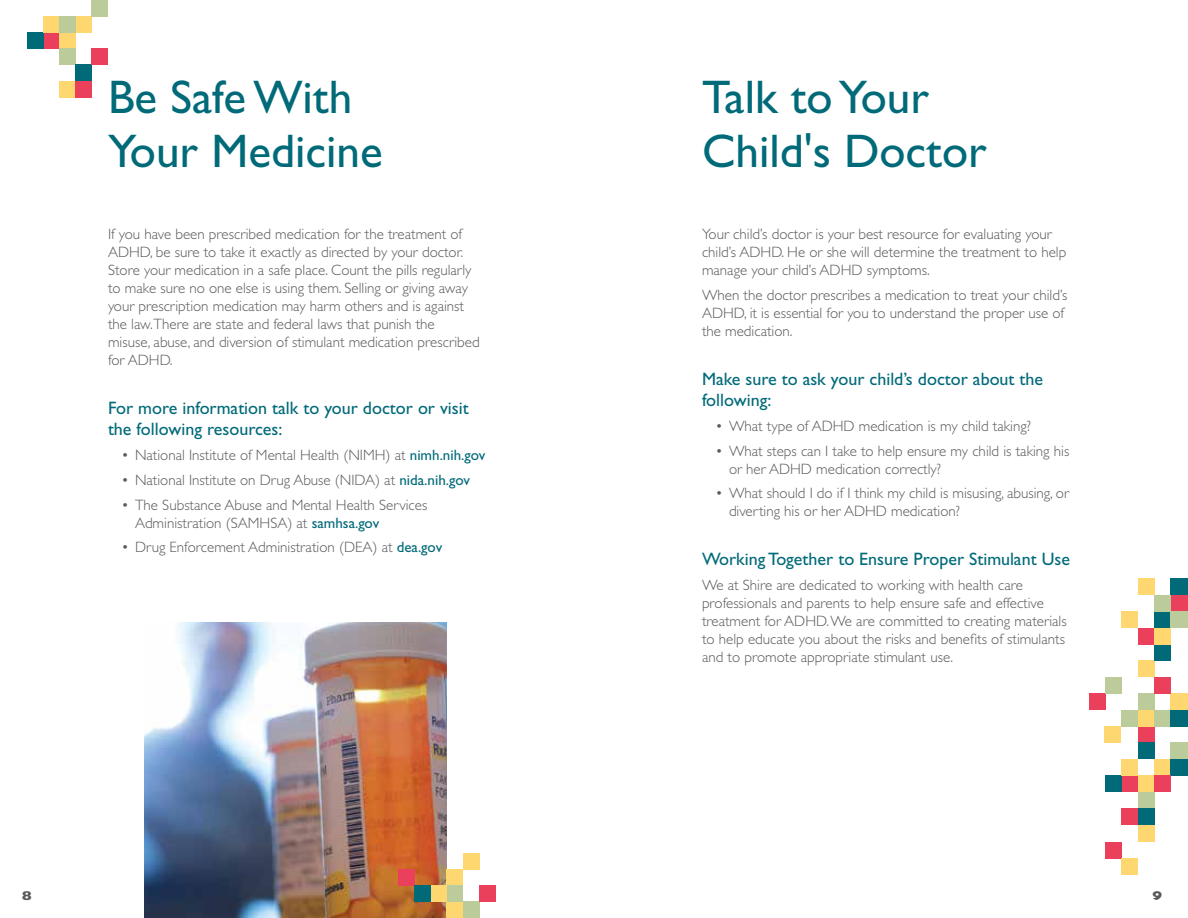
<style>
.page{position:relative;width:1188px;height:918px;background:#fff}
.page>*{position:absolute;margin:0;border:0;box-sizing:border-box;transform-origin:0 0}
.t1{font:47.25px/54px "Gill Sans Std";color:#006a79}
.t2{font:18px/21.6px "Gill Sans Std";color:#006a79}
.t3{font:300 15px/18px "Gill Sans Std";color:#58595b}
.t4{font:800 12.75px "Gill Sans Std";color:#58595b;scale:1.18 1}
.s1{font-weight:400;color:#006a79}
</style>
<div class="page">
<img style="left:145px;top:622px;width:302px;height:296px">
<div style="left:447px;top:902px;width:16px;height:16px;background:#ffd771"></div>
<div style="left:447px;top:869px;width:16px;height:17px;background:#ffd771"></div>
<div style="left:447px;top:886px;width:16px;height:16px;background:#bccb9a"></div>
<div style="left:463px;top:902px;width:16px;height:16px;background:#bccb9a"></div>
<div style="left:479px;top:886px;width:16px;height:16px;background:#ea405c"></div>
<div style="left:398px;top:869px;width:16px;height:17px;background:#ea405c"></div>
<div style="left:463px;top:853px;width:16px;height:16px;background:#ffd771"></div>
<div style="left:431px;top:886px;width:16px;height:16px;background:#ffd771"></div>
<div style="left:414px;top:886px;width:17px;height:16px;background:#006a79"></div>
<div style="left:43px;top:32px;width:16px;height:17px;background:#ea405c"></div>
<div style="left:27px;top:32px;width:16px;height:17px;background:#006a79"></div>
<div style="left:43px;top:16px;width:16px;height:16px;background:#ffd771"></div>
<div style="left:76px;top:16px;width:16px;height:16px;background:#ffd771"></div>
<div style="left:59px;top:32px;width:17px;height:17px;background:#ffd771"></div>
<div style="left:59px;top:16px;width:17px;height:16px;background:#bccb9a"></div>
<div style="left:92px;top:0;width:16px;height:16px;background:#bccb9a"></div>
<div style="left:59px;top:49px;width:17px;height:16px;background:#bccb9a"></div>
<div style="left:59px;top:81px;width:17px;height:16px;background:#ffd771"></div>
<div style="left:76px;top:81px;width:16px;height:16px;background:#ea405c"></div>
<div style="left:76px;top:65px;width:16px;height:16px;background:#006a79"></div>
<div style="left:92px;top:49px;width:16px;height:16px;background:#ea405c"></div>
<div style="left:1138px;top:628px;width:16px;height:16px;background:#ea405c"></div>
<div style="left:1122px;top:612px;width:16px;height:16px;background:#ffd771"></div>
<div style="left:1138px;top:579px;width:16px;height:16px;background:#ffd771"></div>
<div style="left:1171px;top:595px;width:17px;height:17px;background:#ea405c"></div>
<div style="left:1154px;top:612px;width:17px;height:16px;background:#006a79"></div>
<div style="left:1154px;top:595px;width:17px;height:17px;background:#bccb9a"></div>
<div style="left:1171px;top:579px;width:17px;height:16px;background:#006a79"></div>
<div style="left:1171px;top:612px;width:17px;height:16px;background:#bccb9a"></div>
<div style="left:1138px;top:661px;width:16px;height:16px;background:#ffd771"></div>
<div style="left:1105px;top:842px;width:17px;height:17px;background:#ea405c"></div>
<div style="left:1154px;top:644px;width:17px;height:17px;background:#006a79"></div>
<div style="left:1154px;top:628px;width:17px;height:16px;background:#ffd771"></div>
<div style="left:1138px;top:726px;width:16px;height:17px;background:#ea405c"></div>
<div style="left:1138px;top:743px;width:16px;height:16px;background:#006a79"></div>
<div style="left:1105px;top:726px;width:16px;height:17px;background:#ffd771"></div>
<div style="left:1089px;top:694px;width:16px;height:16px;background:#ea405c"></div>
<div style="left:1138px;top:710px;width:16px;height:16px;background:#ffd771"></div>
<div style="left:1122px;top:710px;width:16px;height:16px;background:#bccb9a"></div>
<div style="left:1105px;top:677px;width:17px;height:17px;background:#bccb9a"></div>
<div style="left:1154px;top:710px;width:17px;height:16px;background:#bccb9a"></div>
<div style="left:1171px;top:710px;width:17px;height:16px;background:#006a79"></div>
<div style="left:1138px;top:694px;width:16px;height:16px;background:#bccb9a"></div>
<div style="left:1171px;top:694px;width:17px;height:16px;background:#ffd771"></div>
<div style="left:1154px;top:677px;width:17px;height:17px;background:#ea405c"></div>
<div style="left:1122px;top:776px;width:16px;height:16px;background:#ea405c"></div>
<div style="left:1105px;top:776px;width:17px;height:16px;background:#006a79"></div>
<div style="left:1122px;top:759px;width:16px;height:17px;background:#ffd771"></div>
<div style="left:1154px;top:759px;width:17px;height:17px;background:#ffd771"></div>
<div style="left:1138px;top:776px;width:16px;height:16px;background:#ffd771"></div>
<div style="left:1171px;top:759px;width:17px;height:17px;background:#006a79"></div>
<div style="left:1171px;top:743px;width:17px;height:16px;background:#bccb9a"></div>
<div style="left:1138px;top:792px;width:16px;height:16px;background:#bccb9a"></div>
<div style="left:1138px;top:825px;width:16px;height:16px;background:#ffd771"></div>
<div style="left:1122px;top:808px;width:16px;height:17px;background:#ea405c"></div>
<div style="left:1138px;top:808px;width:16px;height:17px;background:#006a79"></div>
<div style="left:1154px;top:776px;width:17px;height:16px;background:#ea405c"></div>
<div style="left:1122px;top:859px;width:16px;height:16px;background:#ffd771"></div>
<h1 class="t1" style="left:108px;top:71px;width:276px">Be Safe With<br>Your Medicine</h1>
<p class="t3" style="left:108px;top:225px;width:373px">If you have been prescribed medication for the treatment of ADHD, be sure to take it exactly as directed by your doctor.<br>Store your medication in a safe place. Count the pills regularly to make sure no one else is using them. Selling or giving away your prescription medication may harm others and is against the law.There are state and federal laws that punish the misuse, abuse, and diversion of stimulant medication prescribed for ADHD.</p>
<p class="t2" style="left:108px;top:397px;width:362px">For more information talk to your doctor or visit the following resources:</p>
<p class="t3" style="left:122px;top:446px;width:366px">• National Institute of Mental Health (NIMH) at <span class="s1">nimh.nih.gov</span></p>
<p class="t3" style="left:122px;top:471px;width:350px">• National Institute on Drug Abuse (NIDA) at <span class="s1">nida.nih.gov</span></p>
<p class="t3" style="left:135px;top:496px;width:294px;text-indent:-14px">• The Substance Abuse and Mental Health Services<br>Administration (SAMHSA) at <span class="s1">samhsa.gov</span></p>
<p class="t3" style="left:122px;top:539px;width:322px">• Drug Enforcement Administration (DEA) at <span class="s1">dea.gov</span></p>
<h1 class="t1" style="left:702px;top:71px;width:286px">Talk to Your<br>Child's Doctor</h1>
<p class="t3" style="left:702px;top:225px;width:366px">Your child’s doctor is your best resource for evaluating your child’s ADHD. He or she will determine the treatment to help manage your child’s ADHD symptoms.</p>
<p class="t3" style="left:702px;top:286px;width:367px">When the doctor prescribes a medication to treat your child’s<br>ADHD, it is essential for you to understand the proper use of the medication.</p>
<p class="t2" style="left:702px;top:368px;width:343px">Make sure to ask your child’s doctor about the following:</p>
<p class="t3" style="left:716px;top:417px;width:317px">• What type of ADHD medication is my child taking?</p>
<p class="t3" style="left:729px;top:442px;width:342px;text-indent:-14px">• What steps can I take to help ensure my child is taking his or her ADHD medication correctly?</p>
<p class="t3" style="left:729px;top:485px;width:342px;text-indent:-14px">• What should I do if I think my child is misusing, abusing, or diverting his or her ADHD medication?</p>
<p class="t2" style="left:702px;top:548px;width:369px">Working Together to Ensure Proper Stimulant Use</p>
<p class="t3" style="left:702px;top:576px;width:366px">We at Shire are dedicated to working with health care professionals and parents to help ensure safe and effective treatment for ADHD. We are committed to creating materials to help educate you about the risks and benefits of stimulants and to promote appropriate stimulant use.</p>
<p class="t4" style="left:22px;top:888px;width:10px">8</p>
<p class="t4" style="left:1152px;top:888px;width:10px">9</p>
</div>
